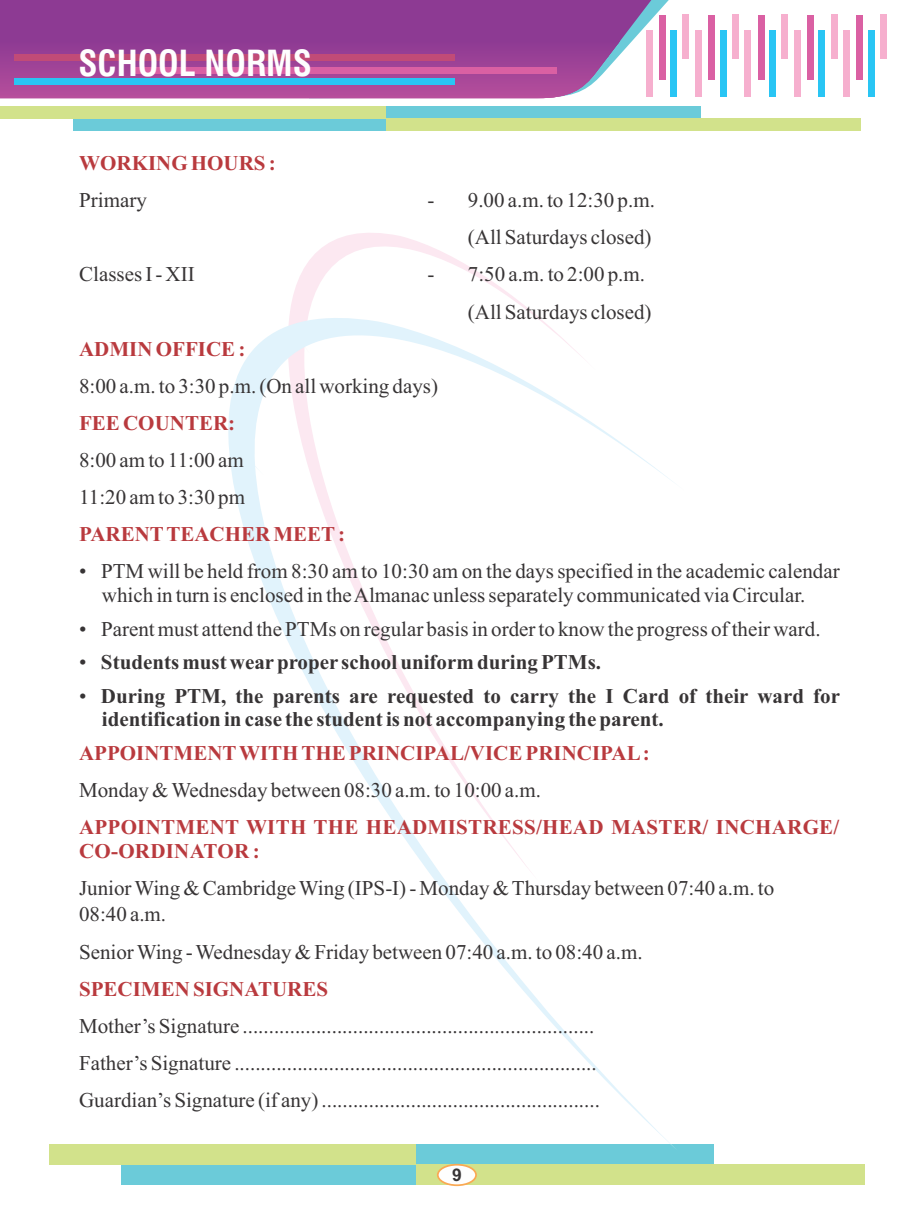
<style>
.page{position:relative;width:914px;height:1229px;background:#fff}
.page>*{position:absolute;margin:0;border:0;box-sizing:border-box;transform-origin:0 0}
.t1{font:700 condensed 35px "Swiss 721 BT";color:#fefefe}
.t2{font:21px/37.1px "Times New Roman";color:#373435}
.t3{font:700 21px/24px "Times New Roman";color:#b93a3e}
.t4{font:700 21px/24px "Times New Roman";color:#373435}
.t5{font:17.5px "Arial";color:#373435}
.s1{font-weight:400}
</style>
<div class="page">
<svg style="left:653px;top:0;width:16px;height:80px"></svg>
<div style="left:74px;top:118px;width:474px;height:13px;background:#6bcbd9"></div>
<div style="left:0;top:106px;width:471px;height:12px;background:#d2e28b"></div>
<div style="left:386px;top:106px;width:314px;height:12px;background:#6bcbd9"></div>
<div style="left:386px;top:118px;width:474px;height:13px;background:#d2e28b"></div>
<div style="left:0;top:0;width:653px;height:42px;background:#8d3a93"></div>
<hr style="left:0;top:42px;width:653px;height:1px;background:#8e3a93">
<hr style="left:0;top:43px;width:653px;height:1px;background:#8f3b93">
<hr style="left:0;top:44px;width:653px;height:1px;background:#8f3b93">
<hr style="left:0;top:45px;width:653px;height:1px;background:#903c94">
<hr style="left:0;top:46px;width:653px;height:1px;background:#913c94">
<hr style="left:0;top:47px;width:653px;height:1px;background:#913c94">
<hr style="left:0;top:48px;width:653px;height:1px;background:#923d94">
<hr style="left:0;top:49px;width:653px;height:1px;background:#933d94">
<hr style="left:0;top:50px;width:653px;height:1px;background:#943d94">
<hr style="left:0;top:51px;width:653px;height:1px;background:#943e95">
<hr style="left:0;top:52px;width:653px;height:1px;background:#953e95">
<hr style="left:0;top:53px;width:653px;height:1px;background:#963e95">
<hr style="left:0;top:54px;width:653px;height:1px;background:#973f95">
<hr style="left:0;top:55px;width:653px;height:1px;background:#973f95">
<hr style="left:0;top:56px;width:653px;height:1px;background:#983f95">
<hr style="left:0;top:57px;width:653px;height:1px;background:#994095">
<hr style="left:0;top:58px;width:653px;height:1px;background:#9a4096">
<hr style="left:0;top:59px;width:653px;height:1px;background:#9a4196">
<hr style="left:0;top:60px;width:653px;height:1px;background:#9b4196">
<hr style="left:0;top:61px;width:653px;height:1px;background:#9c4196">
<hr style="left:0;top:62px;width:653px;height:1px;background:#9c4296">
<hr style="left:0;top:63px;width:653px;height:1px;background:#9d4296">
<hr style="left:0;top:64px;width:653px;height:1px;background:#9e4297">
<hr style="left:0;top:65px;width:653px;height:1px;background:#9f4397">
<hr style="left:0;top:66px;width:653px;height:1px;background:#9f4397">
<hr style="left:0;top:67px;width:653px;height:1px;background:#a04397">
<hr style="left:0;top:68px;width:653px;height:1px;background:#a14497">
<hr style="left:0;top:69px;width:653px;height:1px;background:#a24497">
<hr style="left:0;top:70px;width:653px;height:1px;background:#a24497">
<hr style="left:0;top:71px;width:653px;height:1px;background:#a34598">
<hr style="left:0;top:72px;width:653px;height:1px;background:#a44598">
<hr style="left:0;top:73px;width:653px;height:1px;background:#a44698">
<hr style="left:0;top:74px;width:653px;height:1px;background:#a54698">
<hr style="left:0;top:75px;width:653px;height:1px;background:#a64698">
<hr style="left:0;top:76px;width:653px;height:1px;background:#a74798">
<hr style="left:0;top:77px;width:653px;height:1px;background:#a74798">
<hr style="left:0;top:78px;width:653px;height:1px;background:#a84799">
<hr style="left:0;top:79px;width:653px;height:1px;background:#a94899">
<hr style="left:0;top:80px;width:653px;height:1px;background:#aa4899">
<hr style="left:0;top:81px;width:653px;height:1px;background:#aa4899">
<hr style="left:0;top:82px;width:653px;height:1px;background:#ab4999">
<hr style="left:0;top:83px;width:653px;height:1px;background:#ac4999">
<hr style="left:0;top:84px;width:653px;height:1px;background:#ac499a">
<hr style="left:0;top:85px;width:653px;height:1px;background:#ad4a9a">
<hr style="left:0;top:86px;width:653px;height:1px;background:#ae4a9a">
<hr style="left:0;top:87px;width:653px;height:1px;background:#ae4b9a">
<hr style="left:0;top:88px;width:653px;height:1px;background:#af4b9a">
<hr style="left:0;top:89px;width:653px;height:1px;background:#b04b9a">
<hr style="left:0;top:90px;width:653px;height:1px;background:#b14c9a">
<hr style="left:0;top:91px;width:653px;height:1px;background:#b24c9b">
<hr style="left:0;top:92px;width:653px;height:1px;background:#b24c9b">
<hr style="left:0;top:93px;width:653px;height:1px;background:#b34d9b">
<hr style="left:0;top:94px;width:653px;height:1px;background:#b44d9b">
<hr style="left:0;top:95px;width:653px;height:1px;background:#b54e9b">
<hr style="left:0;top:96px;width:653px;height:1px;background:#b64e9c">
<hr style="left:0;top:97px;width:653px;height:1px;background:#b84f9c">
<hr style="left:0;top:98px;width:653px;height:1px;background:#b84f9c">
<div style="left:121px;top:1163px;width:448px;height:21px;background:#6bcbd9"></div>
<div style="left:49px;top:1144px;width:448px;height:20px;background:#d2e28b"></div>
<div style="left:417px;top:1144px;width:296px;height:20px;background:#6bcbd9"></div>
<div style="left:417px;top:1163px;width:447px;height:21px;background:#d2e28b"></div>
<svg style="left:291px;top:233px;width:230px;height:70px"></svg>
<svg style="left:228px;top:303px;width:448px;height:847px"></svg>
<div style="left:14px;top:78px;width:440px;height:7px;background:#29c5f4"></div>
<div style="left:14px;top:54px;width:440px;height:6px;background:#c14b77"></div>
<div style="left:133px;top:67px;width:424px;height:6px;background:#da60a3"></div>
<div style="left:868px;top:30px;width:6px;height:67px;background:#29c5f4"></div>
<div style="left:843px;top:30px;width:6px;height:67px;background:#f6afce"></div>
<div style="left:880px;top:15px;width:6px;height:44px;background:#f6afce"></div>
<div style="left:856px;top:15px;width:7px;height:64px;background:#da60a3"></div>
<div style="left:818px;top:30px;width:7px;height:67px;background:#29c5f4"></div>
<div style="left:794px;top:30px;width:6px;height:67px;background:#f6afce"></div>
<div style="left:831px;top:15px;width:6px;height:44px;background:#f6afce"></div>
<div style="left:807px;top:15px;width:6px;height:64px;background:#da60a3"></div>
<div style="left:769px;top:30px;width:6px;height:67px;background:#29c5f4"></div>
<div style="left:744px;top:30px;width:7px;height:67px;background:#f6afce"></div>
<div style="left:781px;top:15px;width:7px;height:44px;background:#f6afce"></div>
<div style="left:757px;top:15px;width:7px;height:64px;background:#da60a3"></div>
<div style="left:720px;top:30px;width:6px;height:67px;background:#29c5f4"></div>
<div style="left:695px;top:30px;width:6px;height:67px;background:#f6afce"></div>
<div style="left:732px;top:15px;width:6px;height:44px;background:#f6afce"></div>
<div style="left:708px;top:15px;width:6px;height:64px;background:#da60a3"></div>
<div style="left:670px;top:30px;width:7px;height:67px;background:#29c5f4"></div>
<div style="left:646px;top:30px;width:6px;height:67px;background:#f6afce"></div>
<div style="left:682px;top:15px;width:7px;height:44px;background:#f6afce"></div>
<div style="left:659px;top:15px;width:6px;height:64px;background:#da60a3"></div>
<div style="left:437px;top:1163px;width:40px;height:23px;background:#fefefe;border:2px solid #faa954;border-radius:50%"></div>
<h1 class="t1" style="left:78px;top:50px;width:235px">SCHOOL NORMS</h1>
<p class="t3" style="left:79px;top:153px;width:198px">WORKING HOURS :</p>
<p class="t2" style="left:79px;top:184px;width:69px">Primary</p>
<p class="t2" style="left:427px;top:184px;width:229px;text-align:right">- 9.00 a.m. to 12:30 p.m. (All Saturdays closed)</p>
<p class="t2" style="left:79px;top:258px;width:117px">Classes I - XII</p>
<p class="t2" style="left:468px;top:258px;width:185px;text-indent:-40px">- 7:50 a.m. to 2:00 p.m. (All Saturdays closed)</p>
<p class="t3" style="left:79px;top:339px;width:168px">ADMIN OFFICE :</p>
<p class="t2" style="left:79px;top:369px;width:360px">8:00 a.m. to 3:30 p.m. (On all working days)</p>
<p class="t3" style="left:79px;top:413px;width:157px">FEE COUNTER:</p>
<p class="t2" style="left:79px;top:443px;width:167px">8:00 am to 11:00 am<br>11:20 am to 3:30 pm</p>
<p class="t3" style="left:79px;top:524px;width:267px">PARENTTEACHER MEET:</p>
<p class="t2" style="left:79px;top:561px;width:762px;line-height:24px;text-align:center">• PTM will be held from 8:30 am to 10:30 am on the days specified in the academic calendar which in turn is enclosed in the Almanac unless separately communicated via Circular.</p>
<p class="t2" style="left:79px;top:612px;width:743px">• Parent must attend the PTMs on regular basis in order to know the progress of their ward.</p>
<p class="t4" style="left:79px;top:652px;width:523px"><span class="s1">•</span> Students must wearproper school uniform during PTMs.</p>
<p class="t4" style="left:102px;top:685px;width:739px;text-indent:-23px"><span class="s1">•</span> During PTM, the parents are requested to carry the I Card of their ward for identification in case the student is not accompanying the parent.</p>
<p class="t3" style="left:79px;top:743px;width:572px">APPOINTMENTWITH THE PRINCIPAL/VICE PRINCIPAL:</p>
<p class="t2" style="left:79px;top:773px;width:463px">Monday &amp; Wednesday between 08:30 a.m. to 10:00 a.m.</p>
<p class="t3" style="left:79px;top:817px;width:761px">APPOINTMENT WITH THE HEADMISTRESS/HEAD MASTER/ INCHARGE/<br>CO-ORDINATOR :</p>
<p class="t2" style="left:79px;top:877px;width:696px;line-height:26.2px">Junior Wing &amp; Cambridge Wing (IPS-I) - Monday &amp; Thursday between 07:40 a.m. to<br>08:40 a.m.</p>
<p class="t2" style="left:79px;top:935px;width:565px">Senior Wing - Wednesday &amp; Friday between 07:40 a.m. to 08:40 a.m.</p>
<p class="t3" style="left:79px;top:978px;width:250px">SPECIMEN SIGNATURES</p>
<p class="t2" style="left:79px;top:1009px;width:522px">Mother’s Signature ...................................................................<br>Father’s Signature .....................................................................<br>Guardian’s Signature (if any) .....................................................</p>
<p class="t5" style="left:452px;top:1168px;width:11px">9</p>
</div>
